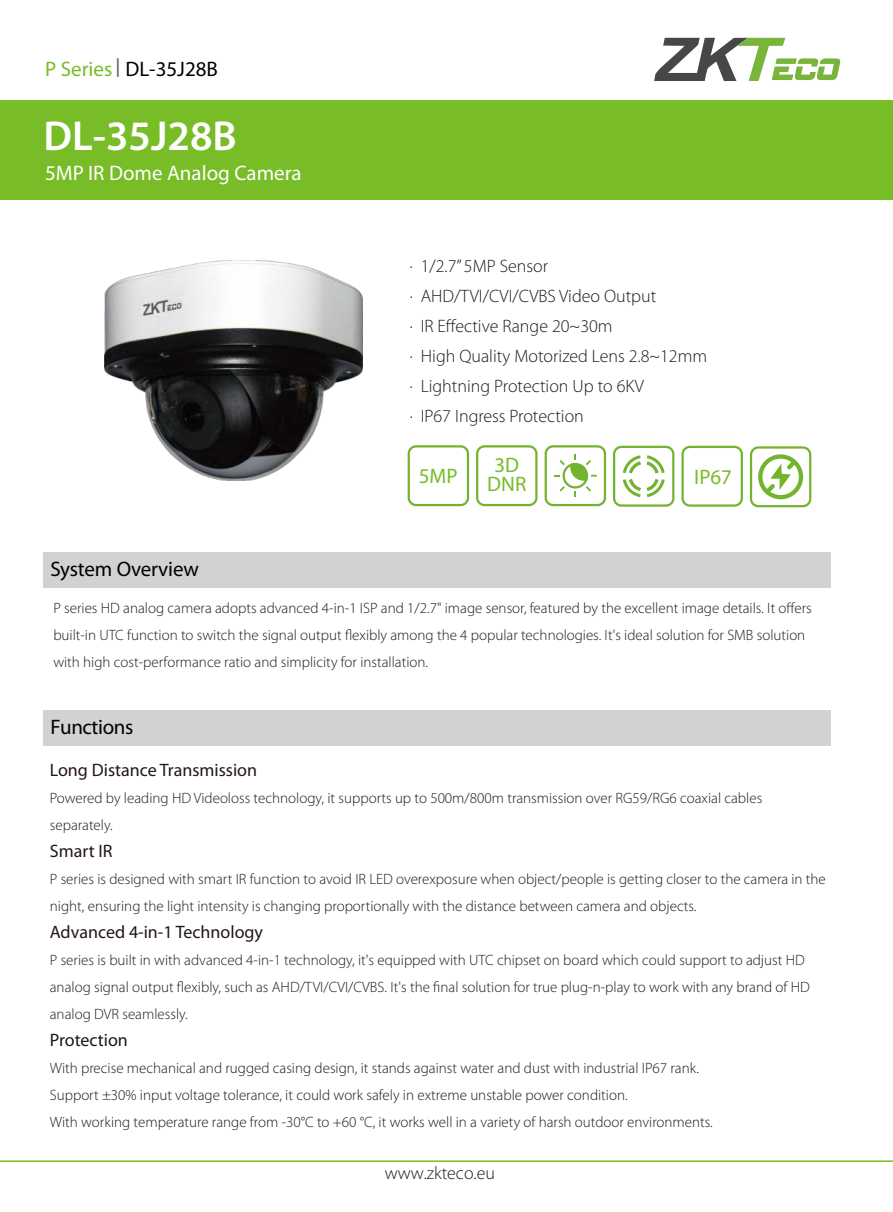
<style>
.page{position:relative;width:893px;height:1212px;background:#fff}
.page>*{position:absolute;margin:0;border:0;box-sizing:border-box;transform-origin:0 0}
.t1{font:600 42px "Myriad Pro";color:#fff}
.t2{font:21px "Myriad Pro";letter-spacing:-.005em;color:#030000}
.t3{font:21px "Myriad Pro";color:#fff}
.t4{font:21px/19.2px "Myriad Pro";color:#78bc28;text-align:center}
.t5{font:300 18px/30px "Myriad Pro";color:#221714}
.t6{font:18px "Myriad Pro";color:#221714}
.t7{font:300 15px/27px "Myriad Pro";color:#221714}
.s1{color:#78bc28}
.s2{font-family:"Calibri";color:#616365}
</style>
<div class="page">
<div style="left:0;top:100px;width:893px;height:100px;background:#78bc28"></div>
<hr style="left:0;top:1160px;width:893px;height:2px;background:#78bc28">
<div style="left:43px;top:552px;width:787px;height:35px;background:#d0d2d3"></div>
<div style="left:43px;top:710px;width:787px;height:35px;background:#d0d2d3"></div>
<svg style="left:654px;top:38px;width:187px;height:43px"></svg>
<div style="left:545px;top:445px;width:61px;height:61px;border:2px solid #74b32e;border-radius:7px"></div>
<svg style="left:554px;top:454px;width:43px;height:43px"></svg>
<div style="left:476px;top:445px;width:61px;height:61px;border:2px solid #74b32e;border-radius:7px"></div>
<div style="left:408px;top:445px;width:61px;height:61px;border:2px solid #74b32e;border-radius:7px"></div>
<div style="left:613px;top:446px;width:61px;height:61px;border:2px solid #74b32e;border-radius:7px"></div>
<svg style="left:622px;top:455px;width:43px;height:43px"></svg>
<div style="left:681px;top:446px;width:62px;height:61px;border:2px solid #74b32e;border-radius:7px"></div>
<div style="left:750px;top:446px;width:61px;height:61px;border:2px solid #74b32e;border-radius:7px"></div>
<svg style="left:758px;top:454px;width:45px;height:45px"></svg>
<img style="left:105px;top:261px;width:257px;height:220px">
<h2 class="t2" style="left:45px;top:61px;width:174px"><span class="s1">P Series</span><span class="s2">|</span> DL-35J28B</h2>
<h1 class="t1" style="left:44px;top:111px;width:195px">DL-35J28B</h1>
<h2 class="t3" style="left:45px;top:165px;width:258px">5MP IR Dome Analog Camera</h2>
<h2 class="t2" style="left:50px;top:561px;width:150px">System Overview</h2>
<p class="t5" style="left:410px;top:252px;width:299px">· 1/2.7” 5MP Sensor<br>· AHD/TVI/CVI/CVBS Video Output<br>· IR Effective Range 20~30m<br>· High Quality Motorized Lens 2.8~12mm · Lightning Protection Up to 6KV<br>· IP67 Ingress Protection</p>
<h2 class="t4" style="left:487px;top:457px;width:41px">3D<br>DNR</h2>
<h2 class="t4" style="left:419px;top:468px;width:40px">5MP</h2>
<h2 class="t4" style="left:694px;top:469px;width:39px">IP67</h2>
<p class="t7" style="left:53px;top:595px;width:760px">P series HD analog camera adopts advanced 4-in-1 ISP and 1/2.7" image sensor, featured by the excellent image details. It offers built-in UTC function to switch the signal output flexibly among the 4 popular technologies. It's ideal solution for SMB solution with high cost-performance ratio and simplicity for installation.</p>
<h2 class="t2" style="left:50px;top:719px;width:85px">Functions</h2>
<p class="t6" style="left:50px;top:763px;width:209px">Long Distance Transmission</p>
<p class="t7" style="left:50px;top:786px;width:714px">Powered by leading HD Videoloss technology, it supports up to 500m/800m transmission over RG59/RG6 coaxial cables separately.</p>
<p class="t6" style="left:50px;top:844px;width:64px">Smart IR</p>
<p class="t7" style="left:50px;top:867px;width:778px">P series is designed with smart IR function to avoid IR LED overexposure when object/people is getting closer to the camera in the night, ensuring the light intensity is changing proportionally with the distance between camera and objects.</p>
<p class="t6" style="left:50px;top:925px;width:215px">Advanced 4-in-1 Technology</p>
<p class="t7" style="left:50px;top:948px;width:761px">P series is built in with advanced 4-in-1 technology, it's equipped with UTC chipset on board which could support to adjust HD analog signal output flexibly, such as AHD/TVI/CVI/CVBS. It's the final solution for true plug-n-play to work with any brand of HD analog DVR seamlessly.</p>
<p class="t6" style="left:50px;top:1033px;width:80px">Protection</p>
<p class="t7" style="left:50px;top:1056px;width:665px">With precise mechanical and rugged casing design, it stands against water and dust with industrial IP67 rank.<br>Support ±30% input voltage tolerance, it could work safely in extreme unstable power condition.<br>With working temperature range from -30°C to +60 °C, it works well in a variety of harsh outdoor environments.</p>
<p class="t5" style="left:385px;top:1159px;width:112px">www.zkteco.eu</p>
</div>
